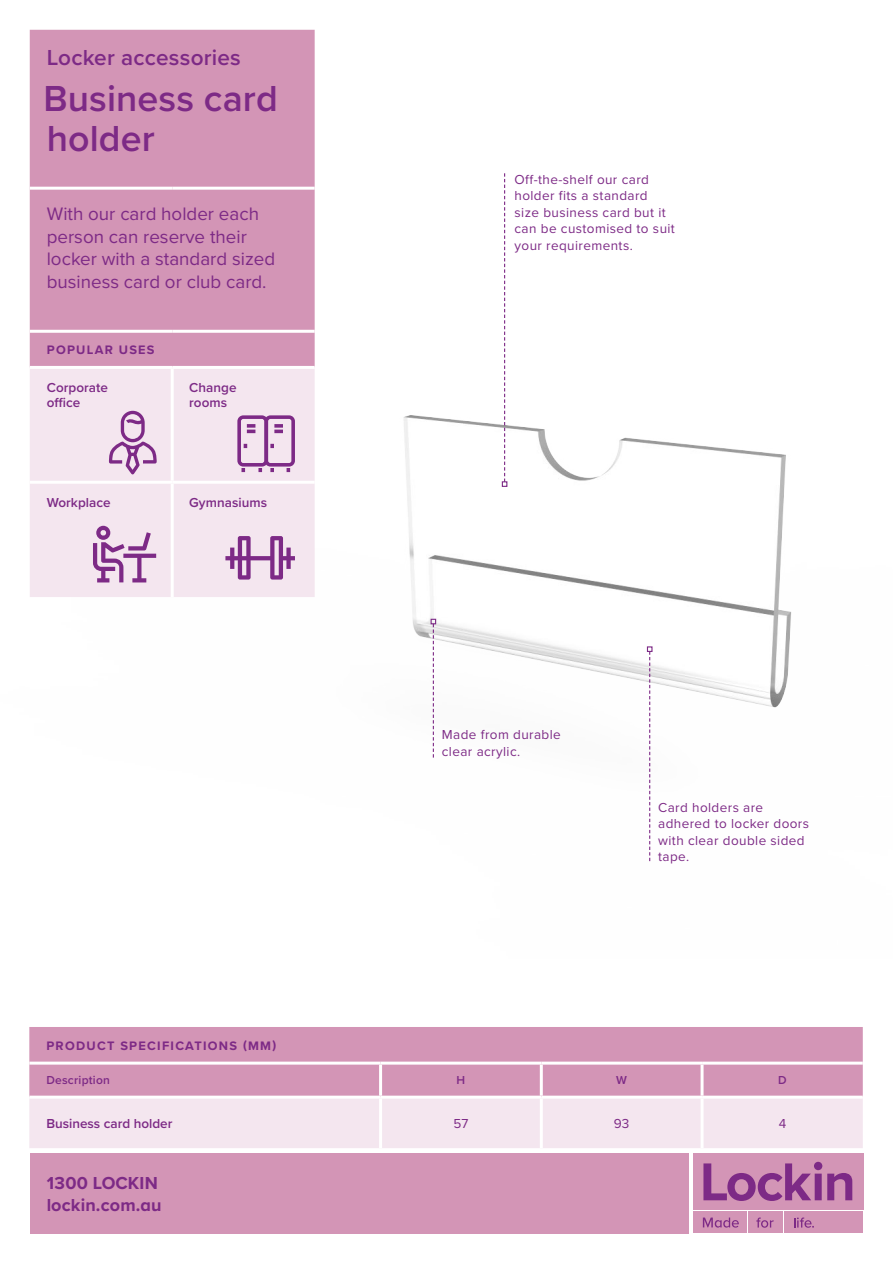
<style>
.page{position:relative;width:893px;height:1263px;background:#fff}
.page>*{position:absolute;margin:0;border:0;box-sizing:border-box;transform-origin:0 0}
.Header_01_5_Long_Ver{font:600 37.5px/40.5px "Proxima Nova";letter-spacing:.005em;color:#7d2a86}
.Header_01{font:600 22.5px "Proxima Nova";letter-spacing:.01em;color:#7d2a86}
.Header_02{font:18.75px/22.5px "Proxima Nova";color:#7d2a86}
.t1{font:700 18px/22.5px "Proxima Nova";letter-spacing:.01em;color:#7d2a86}
.Designer_notes{font:13.5px/16.5px "Proxima Nova";letter-spacing:.03em;color:#7d2a86}
.Body_Text_01{font:600 13.5px/15.5px "Proxima Nova";letter-spacing:.005em;color:#7d2a86}
.Feature_Header_01{font:700 12.75px "Proxima Nova";letter-spacing:.1em;color:#7d2a86}
.t2{font:600 12px "Proxima Nova";letter-spacing:.02em;color:#7d2a86}
</style>
<div class="page">
<img style="left:29px;top:153px;width:762px;height:709px">
<div style="left:30px;top:1153px;width:658px;height:80px;background:#d395b6"></div>
<div style="left:693px;top:1153px;width:170px;height:56px;background:#d395b6"></div>
<div style="left:693px;top:1212px;width:53px;height:21px;background:#d395b6"></div>
<div style="left:748px;top:1212px;width:35px;height:21px;background:#d395b6"></div>
<div style="left:785px;top:1212px;width:78px;height:21px;background:#d395b6"></div>
<svg style="left:703px;top:1162px;width:149px;height:39px"></svg>
<svg style="left:794px;top:1217px;width:20px;height:11px"></svg>
<svg style="left:756px;top:1217px;width:17px;height:11px"></svg>
<svg style="left:703px;top:1217px;width:36px;height:10px"></svg>
<svg style="left:647px;top:646px;width:5px;height:215px"></svg>
<svg style="left:431px;top:619px;width:5px;height:138px"></svg>
<div style="left:30px;top:30px;width:285px;height:336px;background:#d395b6"></div>
<div style="left:30px;top:369px;width:285px;height:228px;background:#f4e6ef"></div>
<hr style="left:30px;top:187px;width:142px;height:3px;background:#fff">
<hr style="left:172px;top:187px;width:143px;height:3px;background:#fff">
<hr style="left:30px;top:330px;width:142px;height:3px;background:#fff">
<hr style="left:172px;top:330px;width:143px;height:3px;background:#fff">
<hr style="left:30px;top:366px;width:142px;height:3px;background:#fff">
<hr style="left:172px;top:366px;width:143px;height:3px;background:#fff">
<hr style="left:171px;top:369px;width:3px;height:112px;background:#fff">
<hr style="left:30px;top:481px;width:142px;height:3px;background:#fff">
<hr style="left:172px;top:481px;width:143px;height:3px;background:#fff">
<hr style="left:171px;top:484px;width:3px;height:113px;background:#fff">
<svg style="left:93px;top:526px;width:63px;height:56px;background:#ceaacd"></svg>
<svg style="left:109px;top:411px;width:48px;height:63px;background:#d3b3d2"></svg>
<svg style="left:237px;top:415px;width:58px;height:57px;background:#cda8cc"></svg>
<svg style="left:225px;top:536px;width:70px;height:44px;background:#c79fc7"></svg>
<div style="left:29px;top:1027px;width:834px;height:34px;background:#d395b6"></div>
<svg style="left:29px;top:1064px;width:834px;height:84px;background:#e7c7d9"></svg>
<hr style="left:379px;top:1064px;width:3px;height:32px;background:#fff">
<hr style="left:540px;top:1064px;width:3px;height:32px;background:#fff">
<svg style="left:700px;top:1064px;width:4px;height:32px"></svg>
<hr style="left:29px;top:1096px;width:352px;height:3px;background:#fff">
<hr style="left:381px;top:1096px;width:160px;height:3px;background:#fff">
<hr style="left:379px;top:1099px;width:3px;height:49px;background:#fff">
<hr style="left:541px;top:1096px;width:161px;height:3px;background:#fff">
<hr style="left:540px;top:1099px;width:3px;height:49px;background:#fff">
<hr style="left:702px;top:1096px;width:161px;height:3px;background:#fff">
<hr style="left:700px;top:1099px;width:4px;height:49px;background:#fff">
<svg style="left:502px;top:173px;width:5px;height:314px"></svg>
<p class="Header_01" style="left:47px;top:40px;width:196px">Locker accessories</p>
<p class="Header_01_5_Long_Ver" style="left:43px;top:77px;width:236px">Business card holder</p>
<p class="Header_02" style="left:47px;top:202px;width:230px">With our card holder each person can reserve their locker with a standard sized business card or club card.</p>
<p class="Feature_Header_01" style="left:47px;top:341px;width:109px">POPULAR USES</p>
<p class="Body_Text_01" style="left:47px;top:379px;width:63px">Corporate office</p>
<p class="Body_Text_01" style="left:189px;top:379px;width:49px">Change rooms</p>
<p class="Body_Text_01" style="left:47px;top:494px;width:66px">Workplace</p>
<p class="Body_Text_01" style="left:189px;top:494px;width:79px">Gymnasiums</p>
<p class="Designer_notes" style="left:515px;top:171px;width:162px">Off-the-shelf our card holder fits a standard size business card but it can be customised to suit your requirements.</p>
<p class="Designer_notes" style="left:442px;top:726px;width:120px">Made from durable clear acrylic.</p>
<p class="Designer_notes" style="left:658px;top:798px;width:152px">Card holders are adhered to locker doors with clear double sided tape.</p>
<p class="Feature_Header_01" style="left:46px;top:1036px;width:231px">PRODUCT SPECIFICATIONS (MM)</p>
<p class="t2" style="left:46px;top:1071px;width:65px">Description</p>
<p class="t2" style="left:457px;top:1071px;width:10px">H</p>
<p class="t2" style="left:616px;top:1071px;width:12px">W</p>
<p class="t2" style="left:778px;top:1071px;width:10px">D</p>
<p class="Body_Text_01" style="left:46px;top:1115px;width:128px">Business card holder</p>
<p class="Designer_notes" style="left:453px;top:1115px;width:16px">57</p>
<p class="Designer_notes" style="left:614px;top:1115px;width:17px">93</p>
<p class="Designer_notes" style="left:779px;top:1115px;width:9px">4</p>
<h3 class="t1" style="left:47px;top:1171px;width:116px">1300 LOCKIN lockin.com.au</h3>
</div>
